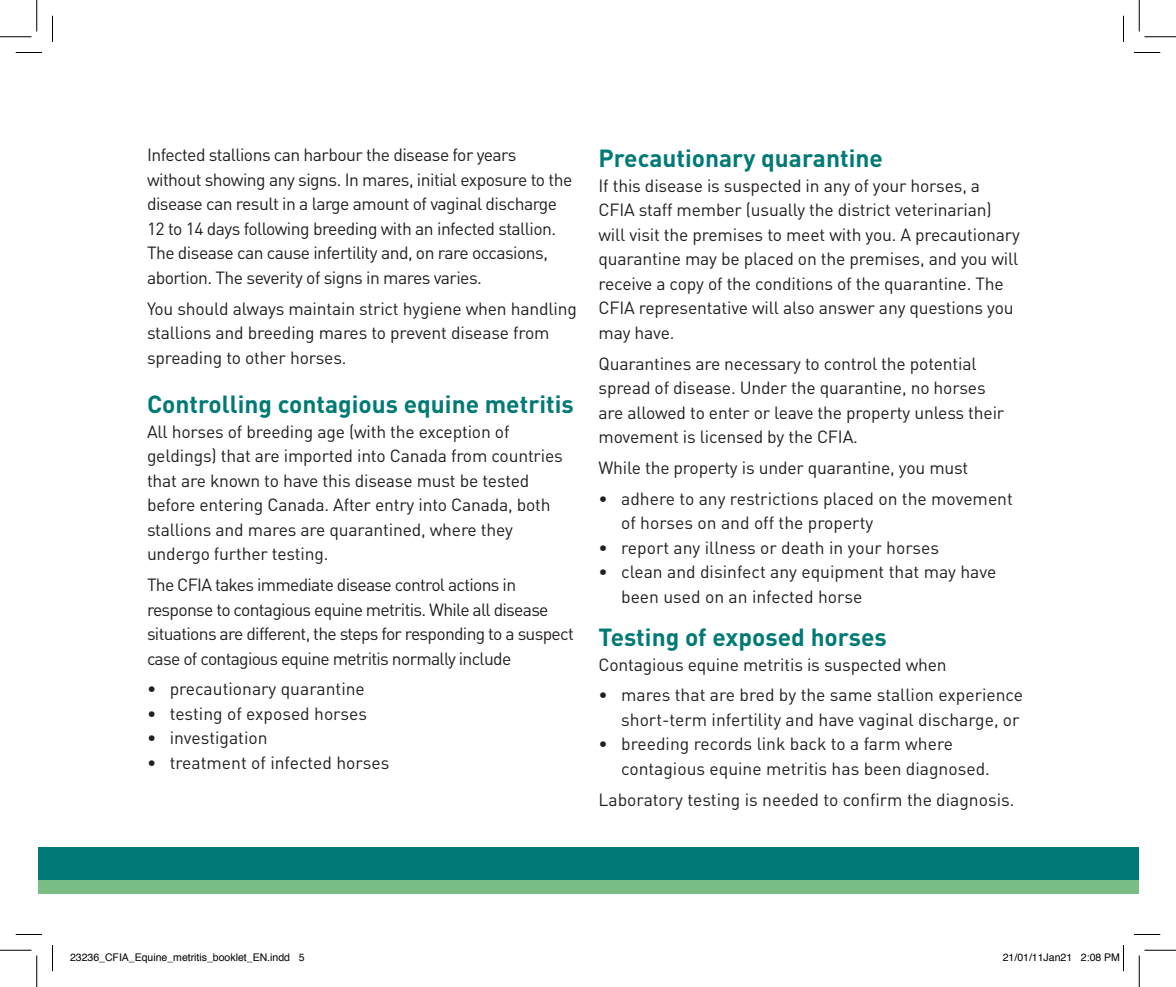
<style>
.page{position:relative;width:1176px;height:987px;background:#fff}
.page>*{position:absolute;margin:0;border:0;box-sizing:border-box;transform-origin:0 0}
.t1{font:700 24.5px "DIN";color:#007a76}
.t2{font:17.5px/24.5px "DIN";letter-spacing:-.01em;color:#231f20}
.t3{font:17.5px/24.5px "DIN";letter-spacing:-.03em;color:#231f20}
.t4{font:17.5px/24.5px "DIN";letter-spacing:-.04em;color:#231f20}
.t5{font:10.5px "Helvetica";color:#000}
</style>
<div class="page">
<div style="left:38px;top:880px;width:1101px;height:14px;background:#79be85"></div>
<div style="left:38px;top:848px;width:1101px;height:32px;background:#007a76"></div>
<svg style="left:16px;top:52px;width:26px;height:1px"></svg>
<svg style="left:1134px;top:52px;width:26px;height:1px"></svg>
<svg style="left:16px;top:934px;width:26px;height:1px"></svg>
<svg style="left:1134px;top:934px;width:26px;height:1px"></svg>
<svg style="left:52px;top:16px;width:1px;height:26px"></svg>
<svg style="left:52px;top:945px;width:1px;height:26px"></svg>
<svg style="left:1123px;top:16px;width:1px;height:26px"></svg>
<hr style="left:0;top:36px;width:32px;height:1px;background:#000">
<hr style="left:1144px;top:36px;width:32px;height:1px;background:#000">
<hr style="left:0;top:950px;width:32px;height:1px;background:#000">
<hr style="left:1144px;top:950px;width:32px;height:1px;background:#000">
<hr style="left:36px;top:0;width:1px;height:32px;background:#000">
<hr style="left:36px;top:956px;width:1px;height:31px;background:#000">
<hr style="left:1139px;top:0;width:1px;height:32px;background:#000">
<hr style="left:1139px;top:956px;width:1px;height:31px;background:#000">
<svg style="left:1123px;top:945px;width:1px;height:26px"></svg>
<p class="t3" style="left:147px;top:142px;width:427px">Infected stallions can harbour the disease for years without showing any signs. In mares, initial exposure to the disease can result in a large amount of vaginal discharge 12 to 14 days following breeding with an infected stallion.<br>The disease can cause infertility and, on rare occasions, abortion. The severity of signs in mares varies.</p>
<p class="t2" style="left:147px;top:296px;width:431px">You should always maintain strict hygiene when handling stallions and breeding mares to prevent disease from spreading to other horses.</p>
<h1 class="t1" style="left:147px;top:388px;width:428px">Controlling contagious equine metritis</h1>
<p class="t2" style="left:147px;top:419px;width:417px">All horses of breeding age (with the exception of geldings) that are imported into Canada from countries that are known to have this disease must be tested before entering Canada. After entry into Canada, both stallions and mares are quarantined, where they undergo further testing.</p>
<p class="t4" style="left:147px;top:572px;width:428px">The CFIA takes immediate disease control actions in response to contagious equine metritis. While all disease situations are different, the steps for responding to a suspect case of contagious equine metritis normally include</p>
<p class="t2" style="left:147px;top:676px;width:219px">• precautionary quarantine</p>
<p class="t2" style="left:147px;top:701px;width:222px">• testing of exposed horses</p>
<p class="t2" style="left:147px;top:725px;width:122px">• investigation</p>
<p class="t2" style="left:147px;top:750px;width:244px">• treatment of infected horses</p>
<h1 class="t1" style="left:598px;top:142px;width:286px">Precautionary quarantine</h1>
<p class="t2" style="left:598px;top:173px;width:423px">If this disease is suspected in any of your horses, a CFIA staff member (usually the district veterinarian) will visit the premises to meet with you. A precautionary quarantine may be placed on the premises, and you will receive a copy of the conditions of the quarantine. The CFIA representative will also answer any questions you may have.</p>
<p class="t2" style="left:598px;top:351px;width:407px">Quarantines are necessary to control the potential spread of disease. Under the quarantine, no horses are allowed to enter or leave the property unless their movement is licensed by the CFIA.</p>
<p class="t2" style="left:598px;top:455px;width:371px">While the property is under quarantine, you must</p>
<p class="t2" style="left:621px;top:486px;width:393px;text-indent:-23px">• adhere to any restrictions placed on the movement of horses on and off the property</p>
<p class="t2" style="left:598px;top:535px;width:342px">• report any illness or death in your horses</p>
<p class="t2" style="left:621px;top:559px;width:377px;text-indent:-23px">• clean and disinfect any equipment that may have been used on an infected horse</p>
<h1 class="t1" style="left:598px;top:621px;width:290px">Testing of exposed horses</h1>
<p class="t2" style="left:598px;top:652px;width:350px">Contagious equine metritis is suspected when</p>
<p class="t2" style="left:598px;top:683px;width:426px;text-align:right">• mares that are bred by the same stallion experience short-term infertility and have vaginal discharge, or</p>
<p class="t2" style="left:621px;top:732px;width:370px;text-indent:-23px">• breeding records link back to a farm where contagious equine metritis has been diagnosed.</p>
<p class="t2" style="left:598px;top:787px;width:418px">Laboratory testing is needed to confirm the diagnosis.</p>
<p class="t5" style="left:70px;top:949px;width:236px">23236_CFIA_Equine_metritis_booklet_EN.indd 5</p>
<p class="t5" style="left:1003px;top:949px;width:119px">21/01/11Jan21 2:08 PM</p>
</div>
